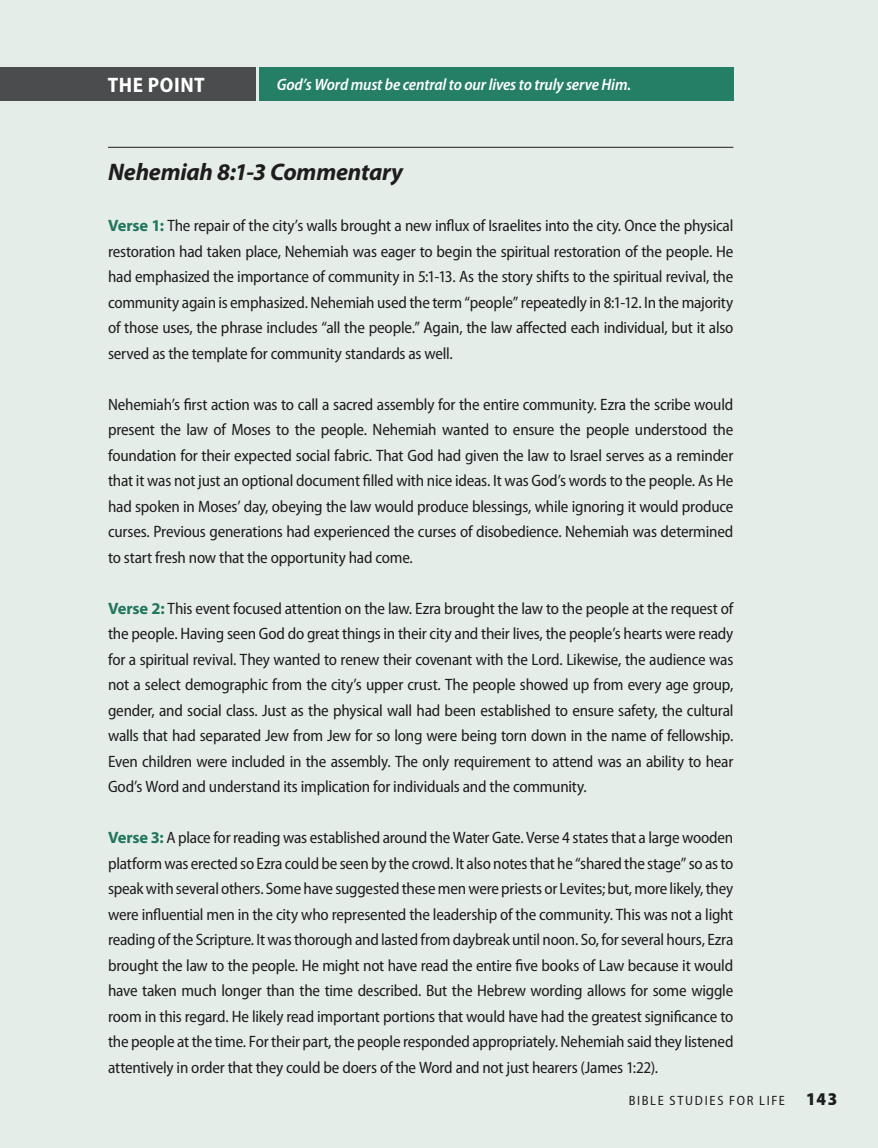
<style>
.page{position:relative;width:878px;height:1148px;background:#e5ede9}
.page>*{position:absolute;margin:0;border:0;box-sizing:border-box;transform-origin:0 0}
.t1{font:italic 700 24px "Myriad Pro";letter-spacing:-.01em;color:#231f20}
.t2{font:700 semi-condensed 21px "Myriad Pro";letter-spacing:.025em;color:#fff}
.t3{font:semi-condensed 16.5px/25.5px "Myriad Pro";letter-spacing:-.015em;color:#231f20;text-align:justify}
.t4{font:italic 600 semi-condensed 16.5px "Myriad Pro";letter-spacing:-.01em;color:#fff}
.t5{font:semi-condensed 13.5px "Myriad Pro";letter-spacing:.125em;color:#231f20}
.s1{font-weight:700;font-stretch:normal;color:#257f66}
.s2{font-weight:900;font-size:18px}
</style>
<div class="page">
<div style="left:259px;top:68px;width:474px;height:33px;background:#257f66"></div>
<hr style="left:108px;top:147px;width:625px;height:1px;background:#231f20">
<div style="left:0;top:68px;width:256px;height:33px;background:#4b4c4d"></div>
<p class="t2" style="left:108px;top:72px;width:98px">THE POINT</p>
<p class="t4" style="left:277px;top:75px;width:356px">God’s Word must be central to our lives to truly serve Him.</p>
<h1 class="t1" style="left:108px;top:156px;width:296px">Nehemiah 8:1-3 Commentary</h1>
<p class="t3" style="left:108px;top:212px;width:627px"><span class="s1">Verse 1:</span> The repair of the city’s walls brought a new influx of Israelites into the city. Once the physical restoration had taken place, Nehemiah was eager to begin the spiritual restoration of the people. He had emphasized the importance of community in 5:1‑13. As the story shifts to the spiritual revival, the community again is emphasized. Nehemiah used the term “people” repeatedly in 8:1-12. In the majority of those uses, the phrase includes “all the people.” Again, the law affected each individual, but it also served as the template for community standards as well.</p>
<p class="t3" style="left:108px;top:391px;width:627px">Nehemiah’s first action was to call a sacred assembly for the entire community. Ezra the scribe would present the law of Moses to the people. Nehemiah wanted to ensure the people understood the foundation for their expected social fabric. That God had given the law to Israel serves as a reminder that it was not just an optional document filled with nice ideas. It was God’s words to the people. As He had spoken in Moses’ day, obeying the law would produce blessings, while ignoring it would produce curses. Previous generations had experienced the curses of disobedience. Nehemiah was determined to start fresh now that the opportunity had come.</p>
<p class="t3" style="left:108px;top:595px;width:627px"><span class="s1">Verse 2:</span> This event focused attention on the law. Ezra brought the law to the people at the request of the people. Having seen God do great things in their city and their lives, the people’s hearts were ready for a spiritual revival. They wanted to renew their covenant with the Lord. Likewise, the audience was not a select demographic from the city’s upper crust. The people showed up from every age group, gender, and social class. Just as the physical wall had been established to ensure safety, the cultural walls that had separated Jew from Jew for so long were being torn down in the name of fellowship.<br>Even children were included in the assembly. The only requirement to attend was an ability to hear God’s Word and understand its implication for individuals and the community.</p>
<p class="t3" style="left:108px;top:824px;width:627px"><span class="s1">Verse 3:</span> A place for reading was established around the Water Gate. Verse 4 states that a large wooden platform was erected so Ezra could be seen by the crowd. It also notes that he “shared the stage” so as to speak with several others. Some have suggested these men were priests or Levites; but, more likely, they were influential men in the city who represented the leadership of the community. This was not a light reading of the Scripture. It was thorough and lasted from daybreak until noon. So, for several hours, Ezra brought the law to the people. He might not have read the entire five books of Law because it would have taken much longer than the time described. But the Hebrew wording allows for some wiggle room in this regard. He likely read important portions that would have had the greatest significance to the people at the time. For their part, the people responded appropriately. Nehemiah said they listened attentively in order that they could be doers of the Word and not just hearers (James 1:22).</p>
<p class="t5" style="left:628px;top:1092px;width:210px">BIBLE STUDIES FOR LIFE <span class="s2">143</span></p>
</div>
